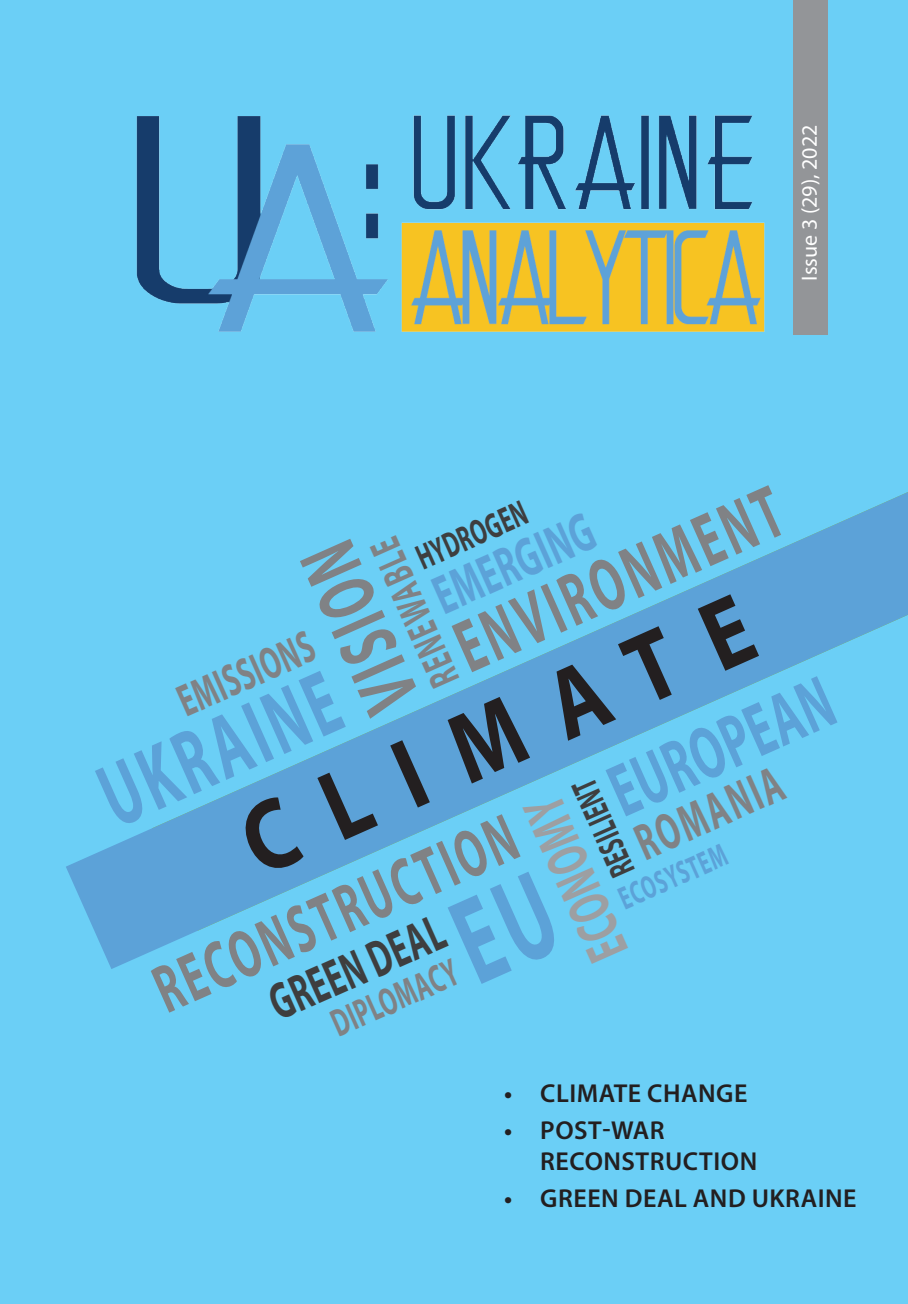
<style>
.page{position:relative;width:908px;height:1304px;background:#fff}
.page>*{position:absolute;margin:0;border:0;box-sizing:border-box;transform-origin:0 0}
.t1{font:700 100.6px "Myriad Pro";color:#231f20;scale:.85 1}
.t2{font:700 91.4px "Myriad Pro";color:#5ca2d8;scale:.62 1}
.t3{font:700 81.6px "Myriad Pro";color:#808285;scale:.62 1}
.t4{font:700 75px "Myriad Pro";color:#808285;scale:.62 1}
.t5{font:700 75px "Myriad Pro";color:#5ca2d8;scale:.62 1}
.t6{font:700 68.6px "Myriad Pro";color:#808285;scale:.62 1}
.t7{font:700 58.8px "Myriad Pro";color:#9d9fa2;scale:.62 1}
.t8{font:700 55.4px "Myriad Pro";color:#5ca2d8;scale:.62 1}
.t9{font:700 52.2px "Myriad Pro";color:#3e3e3f;scale:.62 1}
.t10{font:700 52.2px "Myriad Pro";color:#808285;scale:.62 1}
.t11{font:700 45.6px "Myriad Pro";color:#808285;scale:.62 1}
.t12{font:700 42.4px "Myriad Pro";color:#808285;scale:.62 1}
.t13{font:700 39.2px "Myriad Pro";color:#808285;scale:.62 1}
.t14{font:700 35.8px "Myriad Pro";color:#3e3e3f;scale:.62 1}
.t15{font:700 32.6px "Myriad Pro";color:#5ca2d8;scale:.62 1}
.t16{font:600 26px/31.2px "Myriad Pro";letter-spacing:.02em;color:#231f20}
.t17{font:22px "Myriad Pro";color:#fff}
</style>
<div class="page">
<div style="left:0;top:0;width:907px;height:1304px;background:#6bcff6"></div>
<svg style="left:66px;top:492px;width:841px;height:477px"></svg>
<img style="left:136px;top:115px;width:677px;height:220px">
<div style="left:792px;top:0;width:34px;height:334px;background:#939598"></div>
<svg style="left:447px;top:872px;width:115px;height:97px"></svg>
<p class="t17" style="left:795px;top:281px;width:157px;rotate:-90deg">Issue 3 (29), 2022</p>
<h3 class="t4" style="left:439px;top:606px;width:566px;rotate:-24deg">ENVIRONMENT</h3>
<h3 class="t14" style="left:408px;top:538px;width:191px;rotate:-24deg">HYDROGEN</h3>
<h3 class="t8" style="left:421px;top:565px;width:277px;rotate:-24deg">EMERGING</h3>
<h3 class="t12" style="left:421px;top:696px;width:257px;rotate:-114deg">RENEWABLE</h3>
<h3 class="t3" style="left:346px;top:730px;width:286px;rotate:-114deg">VISION</h3>
<h1 class="t1" style="left:220px;top:787px;width:647px;rotate:-24deg">CLIMATE</h1>
<h3 class="t11" style="left:168px;top:676px;width:235px;rotate:-24deg">EMISSIONS</h3>
<h2 class="t2" style="left:80px;top:746px;width:409px;rotate:-24deg">UKRAINE</h2>
<h3 class="t5" style="left:593px;top:750px;width:384px;rotate:-24deg">EUROPEAN</h3>
<h3 class="t10" style="left:624px;top:814px;width:254px;rotate:-24deg">ROMANIA</h3>
<h3 class="t14" style="left:603px;top:885px;width:169px;rotate:-114deg">RESILIENT</h3>
<h3 class="t7" style="left:575px;top:973px;width:282px;rotate:-114deg">ECONOMY</h3>
<h3 class="t6" style="left:139px;top:952px;width:630px;rotate:-24deg">RECONSTRUCTION</h3>
<p class="t15" style="left:611px;top:881px;width:187px;rotate:-24deg">ECOSYSTEM</p>
<h3 class="t9" style="left:258px;top:974px;width:302px;rotate:-24deg">GREEN DEAL</h3>
<h3 class="t13" style="left:322px;top:1002px;width:219px;rotate:-24deg">DIPLOMACY</h3>
<p class="t16" style="left:504px;top:1077px;width:244px">• CLIMATE CHANGE</p>
<p class="t16" style="left:540px;top:1114px;width:218px;text-indent:-36px">• POST-WAR<br>RECONSTRUCTION</p>
<p class="t16" style="left:504px;top:1182px;width:354px">• GREEN DEAL AND UKRAINE</p>
</div>
